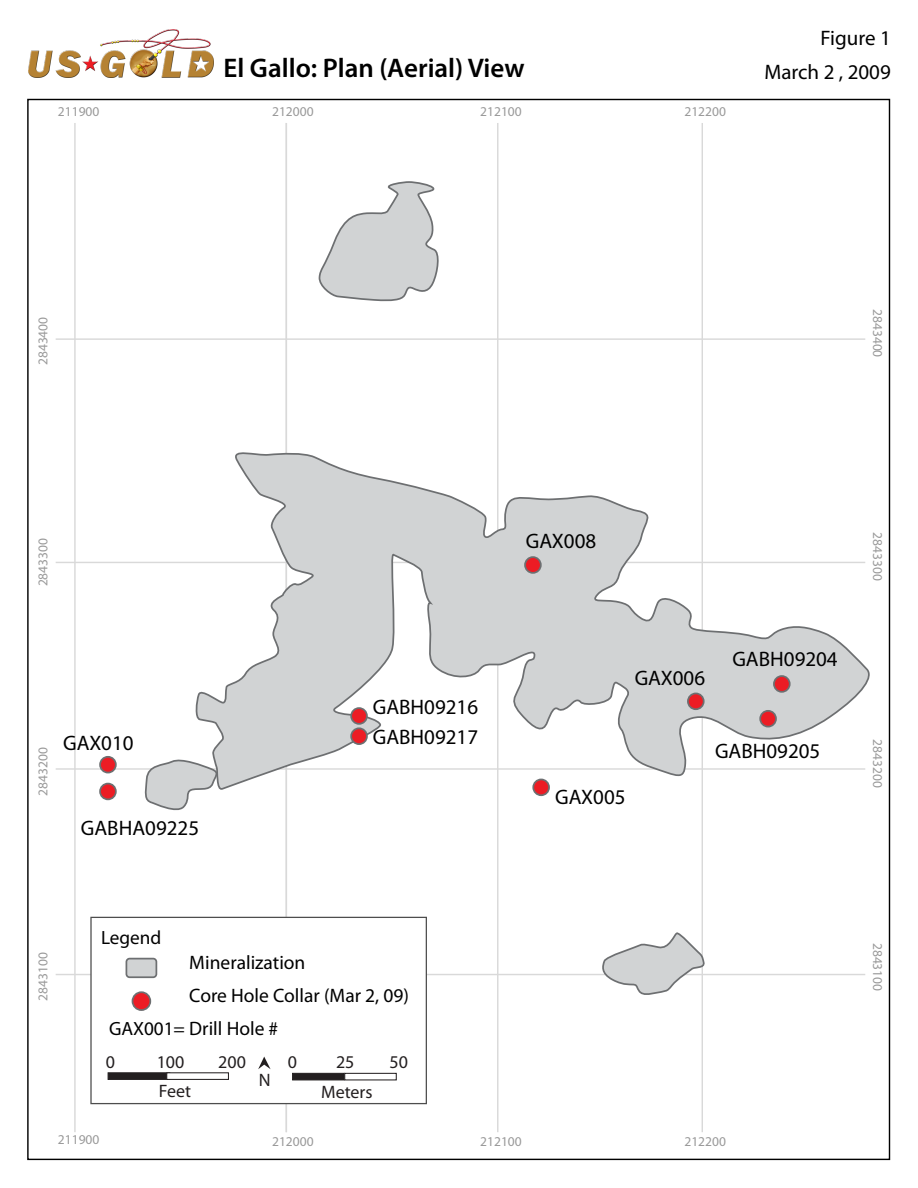
<style>
.page{position:relative;width:918px;height:1188px;background:#fff}
.page>*{position:absolute;margin:0;border:0;box-sizing:border-box;transform-origin:0 0}
.t1{font:600 27px "Myriad Pro";color:#000}
.t2{font:21px "Myriad Pro";color:#000}
.t3{font:19.5px "Myriad Pro";color:#000}
.t4{font:19.2px "Myriad Pro";color:#000}
.t5{font:18px/29.8px "Myriad Pro";color:#231f20;text-align:center}
.t6{font:13.5px "Myriad Pro";color:#999}
.s1{font-size:19.2px}
</style>
<div class="page">
<img style="left:28px;top:29px;width:185px;height:48px">
<hr style="left:497px;top:123px;width:1px;height:1009px;background:#d9d9d9">
<hr style="left:286px;top:123px;width:1px;height:1009px;background:#d9d9d9">
<hr style="left:74px;top:123px;width:2px;height:1009px;background:#d9d9d9">
<hr style="left:702px;top:123px;width:1px;height:1009px;background:#d9d9d9">
<hr style="left:56px;top:562px;width:809px;height:1px;background:#d9d9d9">
<hr style="left:56px;top:768px;width:809px;height:2px;background:#d9d9d9">
<hr style="left:56px;top:974px;width:809px;height:1px;background:#d9d9d9">
<hr style="left:56px;top:338px;width:809px;height:2px;background:#d9d9d9">
<div style="left:90px;top:917px;width:337px;height:187px;background:#fff;border:1px solid #4d4d4d"></div>
<div style="left:126px;top:959px;width:30px;height:18px;background:#d1d3d4;border-radius:3px"></div>
<div style="left:126px;top:958px;width:31px;height:20px;border:2px solid #6d6f71;border-radius:3px"></div>
<div style="left:132px;top:992px;width:18px;height:18px;background:#ec1c24;border-radius:50%"></div>
<div style="left:132px;top:991px;width:19px;height:20px;border:2px solid #6d6f71;border-radius:50%"></div>
<div style="left:292px;top:1073px;width:53px;height:7px;background:#231f20"></div>
<div style="left:344px;top:1073px;width:53px;height:7px;background:#fff;border:1px solid #231f20"></div>
<div style="left:108px;top:1072px;width:62px;height:8px;background:#231f20;border:1px solid #231f20"></div>
<div style="left:166px;top:1072px;width:63px;height:8px;background:#fff;border:1px solid #231f20"></div>
<svg style="left:258px;top:1057px;width:13px;height:12px"></svg>
<svg style="left:144px;top:759px;width:50px;height:52px"></svg>
<svg style="left:194px;top:448px;width:676px;height:343px"></svg>
<svg style="left:318px;top:181px;width:121px;height:121px"></svg>
<svg style="left:602px;top:932px;width:103px;height:65px"></svg>
<div style="left:100px;top:757px;width:16px;height:16px;background:#ec1c24;border-radius:50%"></div>
<div style="left:99px;top:756px;width:18px;height:17px;border:2px solid #6d6f71;border-radius:50%"></div>
<div style="left:351px;top:708px;width:16px;height:16px;background:#ec1c24;border-radius:50%"></div>
<div style="left:350px;top:707px;width:18px;height:18px;border:2px solid #6d6f71;border-radius:50%"></div>
<div style="left:774px;top:676px;width:16px;height:16px;background:#ec1c24;border-radius:50%"></div>
<div style="left:773px;top:675px;width:18px;height:18px;border:2px solid #6d6f71;border-radius:50%"></div>
<div style="left:533px;top:779px;width:16px;height:16px;background:#ec1c24;border-radius:50%"></div>
<div style="left:532px;top:779px;width:18px;height:17px;border:2px solid #6d6f71;border-radius:50%"></div>
<div style="left:525px;top:557px;width:16px;height:16px;background:#ec1c24;border-radius:50%"></div>
<div style="left:524px;top:556px;width:18px;height:18px;border:2px solid #6d6f71;border-radius:50%"></div>
<div style="left:688px;top:693px;width:16px;height:16px;background:#ec1c24;border-radius:50%"></div>
<div style="left:687px;top:693px;width:18px;height:17px;border:2px solid #6d6f71;border-radius:50%"></div>
<div style="left:760px;top:711px;width:16px;height:16px;background:#ec1c24;border-radius:50%"></div>
<div style="left:759px;top:710px;width:18px;height:17px;border:2px solid #6d6f71;border-radius:50%"></div>
<div style="left:351px;top:728px;width:16px;height:16px;background:#ec1c24;border-radius:50%"></div>
<div style="left:350px;top:727px;width:18px;height:18px;border:2px solid #6d6f71;border-radius:50%"></div>
<div style="left:100px;top:784px;width:16px;height:15px;background:#ec1c24;border-radius:50%"></div>
<div style="left:99px;top:783px;width:18px;height:17px;border:2px solid #6d6f71;border-radius:50%"></div>
<h1 class="t1" style="left:224px;top:51px;width:303px">El Gallo: Plan (Aerial) View</h1>
<p class="t6" style="left:58px;top:103px;width:43px">211900</p>
<p class="t6" style="left:272px;top:103px;width:43px">212000</p>
<p class="t6" style="left:480px;top:103px;width:43px">212100</p>
<p class="t6" style="left:684px;top:103px;width:43px">212200</p>
<h2 class="t2" style="left:821px;top:25px;width:72px">Figure 1</h2>
<h2 class="t2" style="left:764px;top:59px;width:128px">March 2 , 2009</h2>
<p class="t6" style="left:35px;top:365px;width:50px;rotate:-90deg">2843400</p>
<p class="t6" style="left:886px;top:309px;width:50px;rotate:90deg">2843400</p>
<p class="t6" style="left:35px;top:586px;width:50px;rotate:-90deg">2843300</p>
<p class="t6" style="left:886px;top:532px;width:50px;rotate:90deg">2843300</p>
<h2 class="t2" style="left:526px;top:528px;width:72px">GAX008</h2>
<p class="t6" style="left:35px;top:796px;width:50px;rotate:-90deg">2843200</p>
<h2 class="t2" style="left:63px;top:730px;width:72px">GAX010</h2>
<h2 class="t2" style="left:81px;top:815px;width:120px">GABHA09225</h2>
<h2 class="t2" style="left:373px;top:694px;width:107px">GABH09216</h2>
<h2 class="t2" style="left:373px;top:724px;width:107px">GABH09217</h2>
<h2 class="t2" style="left:635px;top:665px;width:72px">GAX006</h2>
<h2 class="t2" style="left:732px;top:646px;width:107px">GABH09204</h2>
<h2 class="t2" style="left:555px;top:784px;width:72px">GAX005</h2>
<h2 class="t2" style="left:715px;top:738px;width:107px">GABH09205</h2>
<p class="t6" style="left:886px;top:739px;width:50px;rotate:90deg">2843200</p>
<h3 class="t4" style="left:101px;top:926px;width:62px">Legend</h3>
<p class="t6" style="left:35px;top:1001px;width:50px;rotate:-90deg">2843100</p>
<h3 class="t3" style="left:189px;top:951px;width:118px">Mineralization</h3>
<h3 class="t3" style="left:189px;top:983px;width:221px">Core Hole Collar (Mar 2, 09)</h3>
<h3 class="t3" style="left:109px;top:1016px;width:171px"><span class="s1">GAX001=</span> Drill Hole #</h3>
<h3 class="t5" style="left:106px;top:1046px;width:11px">0</h3>
<h3 class="t5" style="left:390px;top:1047px;width:20px">50</h3>
<h3 class="t5" style="left:159px;top:1076px;width:34px">Feet</h3>
<h3 class="t5" style="left:157px;top:1046px;width:29px">100</h3>
<h3 class="t5" style="left:218px;top:1046px;width:29px">200</h3>
<h3 class="t5" style="left:288px;top:1047px;width:11px">0</h3>
<h3 class="t5" style="left:321px;top:1047px;width:53px">25<br>Meters</h3>
<h3 class="t5" style="left:259px;top:1065px;width:13px">N</h3>
<p class="t6" style="left:58px;top:1131px;width:43px">211900</p>
<p class="t6" style="left:272px;top:1133px;width:43px">212000</p>
<p class="t6" style="left:480px;top:1133px;width:43px">212100</p>
<p class="t6" style="left:684px;top:1133px;width:43px">212200</p>
<p class="t6" style="left:886px;top:943px;width:50px;rotate:90deg">2843100</p>
</div>
